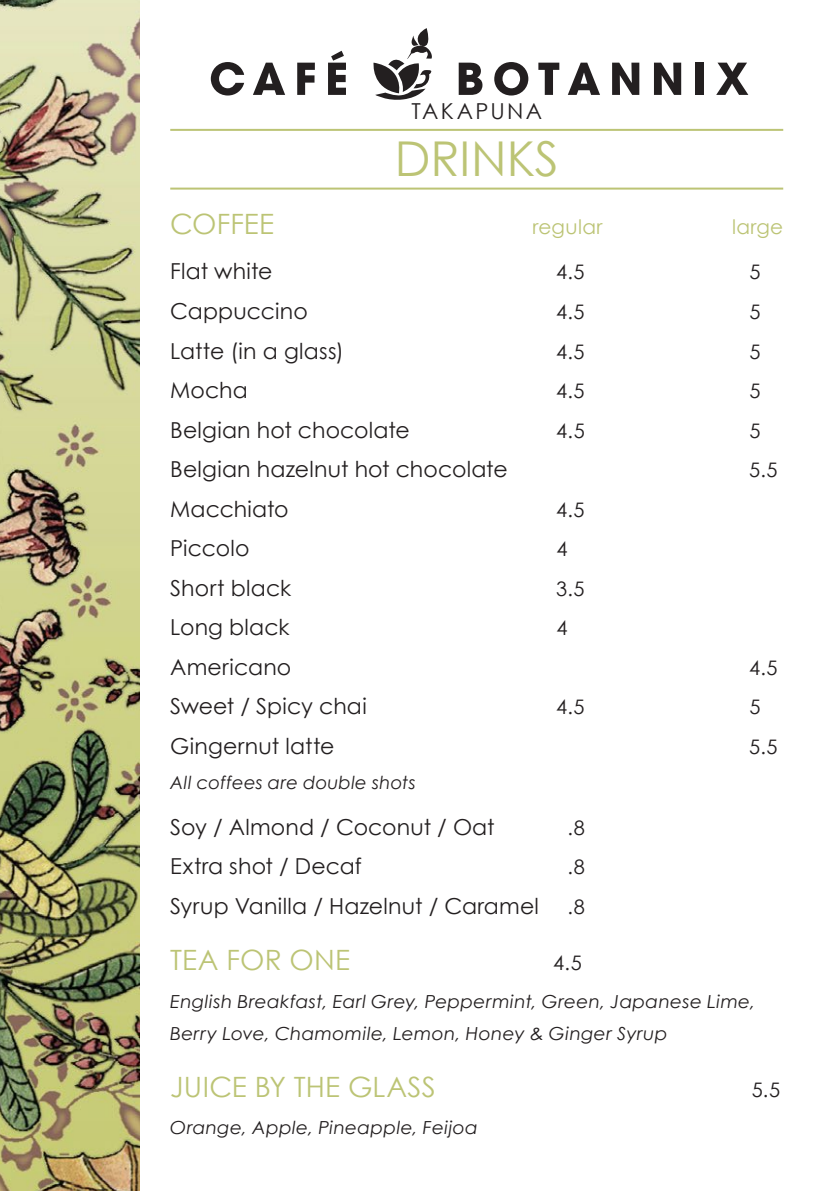
<style>
.page{position:relative;width:840px;height:1191px;background:#fff}
.page>*{position:absolute;margin:0;border:0;box-sizing:border-box;transform-origin:0 0}
.t1{font:48px "Century Gothic";color:#bcc475}
.t2{font:28px "Century Gothic";letter-spacing:.005em;color:#bcc475}
.t3{font:22px "Century Gothic";letter-spacing:.01em;color:#231f20}
.t4{font:22px "Century Gothic";letter-spacing:.105em;color:#231f20}
.t5{font:20px "Century Gothic";color:#231f20}
.t6{font:20px "Century Gothic";letter-spacing:.015em;color:#bcc475}
.t7{font:italic 18px/31.8px "Century Gothic";letter-spacing:.015em;color:#231f20}
</style>
<div class="page">
<img style="left:0;top:0;width:140px;height:1191px">
<svg style="left:211px;top:62px;width:33px;height:33px"></svg>
<svg style="left:253px;top:63px;width:32px;height:32px"></svg>
<svg style="left:297px;top:63px;width:18px;height:32px"></svg>
<svg style="left:328px;top:51px;width:18px;height:44px"></svg>
<svg style="left:458px;top:63px;width:24px;height:32px"></svg>
<svg style="left:494px;top:62px;width:34px;height:33px"></svg>
<svg style="left:538px;top:63px;width:21px;height:32px"></svg>
<svg style="left:567px;top:63px;width:32px;height:32px"></svg>
<svg style="left:612px;top:63px;width:27px;height:32px"></svg>
<svg style="left:654px;top:63px;width:26px;height:32px"></svg>
<div style="left:695px;top:63px;width:8px;height:32px;background:#231f20"></div>
<svg style="left:716px;top:63px;width:32px;height:32px"></svg>
<svg style="left:373px;top:28px;width:59px;height:72px"></svg>
<hr style="left:170px;top:129px;width:612px;height:2px;background:#bcc475">
<hr style="left:170px;top:188px;width:612px;height:2px;background:#bcc475">
<p class="t4" style="left:411px;top:98px;width:132px">TAKAPUNA</p>
<h1 class="t1" style="left:394px;top:130px;width:165px">DRINKS</h1>
<p class="t2" style="left:170px;top:207px;width:105px">COFFEE</p>
<p class="t6" style="left:532px;top:215px;width:71px">regular</p>
<p class="t6" style="left:731px;top:215px;width:53px">large</p>
<p class="t3" style="left:170px;top:258px;width:104px">Flat white</p>
<p class="t5" style="left:556px;top:260px;width:30px">4.5</p>
<p class="t5" style="left:749px;top:260px;width:13px">5</p>
<p class="t3" style="left:170px;top:298px;width:139px">Cappuccino</p>
<p class="t5" style="left:556px;top:299px;width:30px">4.5</p>
<p class="t5" style="left:749px;top:299px;width:13px">5</p>
<p class="t3" style="left:170px;top:337px;width:175px">Latte (in a glass)</p>
<p class="t5" style="left:556px;top:339px;width:30px">4.5</p>
<p class="t5" style="left:749px;top:339px;width:13px">5</p>
<p class="t3" style="left:170px;top:377px;width:79px">Mocha</p>
<p class="t5" style="left:556px;top:378px;width:30px">4.5</p>
<p class="t5" style="left:749px;top:378px;width:13px">5</p>
<p class="t3" style="left:170px;top:416px;width:241px">Belgian hot chocolate</p>
<p class="t5" style="left:556px;top:418px;width:30px">4.5</p>
<p class="t5" style="left:749px;top:418px;width:13px">5</p>
<p class="t3" style="left:170px;top:456px;width:339px">Belgian hazelnut hot chocolate</p>
<p class="t5" style="left:748px;top:458px;width:30px">5.5</p>
<p class="t3" style="left:170px;top:495px;width:120px">Macchiato</p>
<p class="t5" style="left:556px;top:497px;width:30px">4.5</p>
<p class="t3" style="left:170px;top:535px;width:81px">Piccolo</p>
<p class="t5" style="left:556px;top:537px;width:13px">4</p>
<p class="t3" style="left:170px;top:574px;width:122px">Short black</p>
<p class="t5" style="left:556px;top:576px;width:30px">3.5</p>
<p class="t3" style="left:170px;top:614px;width:121px">Long black</p>
<p class="t5" style="left:556px;top:616px;width:13px">4</p>
<p class="t3" style="left:170px;top:653px;width:122px">Americano</p>
<p class="t5" style="left:748px;top:655px;width:30px">4.5</p>
<p class="t3" style="left:170px;top:693px;width:198px">Sweet / Spicy chai</p>
<p class="t5" style="left:556px;top:695px;width:30px">4.5</p>
<p class="t5" style="left:749px;top:695px;width:13px">5</p>
<p class="t3" style="left:170px;top:732px;width:165px">Gingernut latte</p>
<p class="t5" style="left:748px;top:734px;width:30px">5.5</p>
<p class="t7" style="left:170px;top:766px;width:247px">All coffees are double shots</p>
<p class="t3" style="left:170px;top:813px;width:326px">Soy / Almond / Coconut / Oat</p>
<p class="t5" style="left:567px;top:815px;width:19px">.8</p>
<p class="t3" style="left:170px;top:852px;width:193px">Extra shot / Decaf</p>
<p class="t5" style="left:567px;top:854px;width:19px">.8</p>
<p class="t3" style="left:170px;top:892px;width:370px">Syrup Vanilla / Hazelnut / Caramel</p>
<p class="t5" style="left:567px;top:894px;width:19px">.8</p>
<p class="t2" style="left:170px;top:943px;width:181px">TEA FOR ONE</p>
<p class="t5" style="left:553px;top:951px;width:30px">4.5</p>
<p class="t7" style="left:170px;top:985px;width:586px">English Breakfast, Earl Grey, Peppermint, Green, Japanese Lime,<br>Berry Love, Chamomile, Lemon, Honey &amp; Ginger Syrup</p>
<p class="t2" style="left:170px;top:1069px;width:267px">JUICE BY THE GLASS</p>
<p class="t5" style="left:751px;top:1077px;width:30px">5.5</p>
<p class="t7" style="left:170px;top:1111px;width:309px">Orange, Apple, Pineapple, Feijoa</p>
</div>
